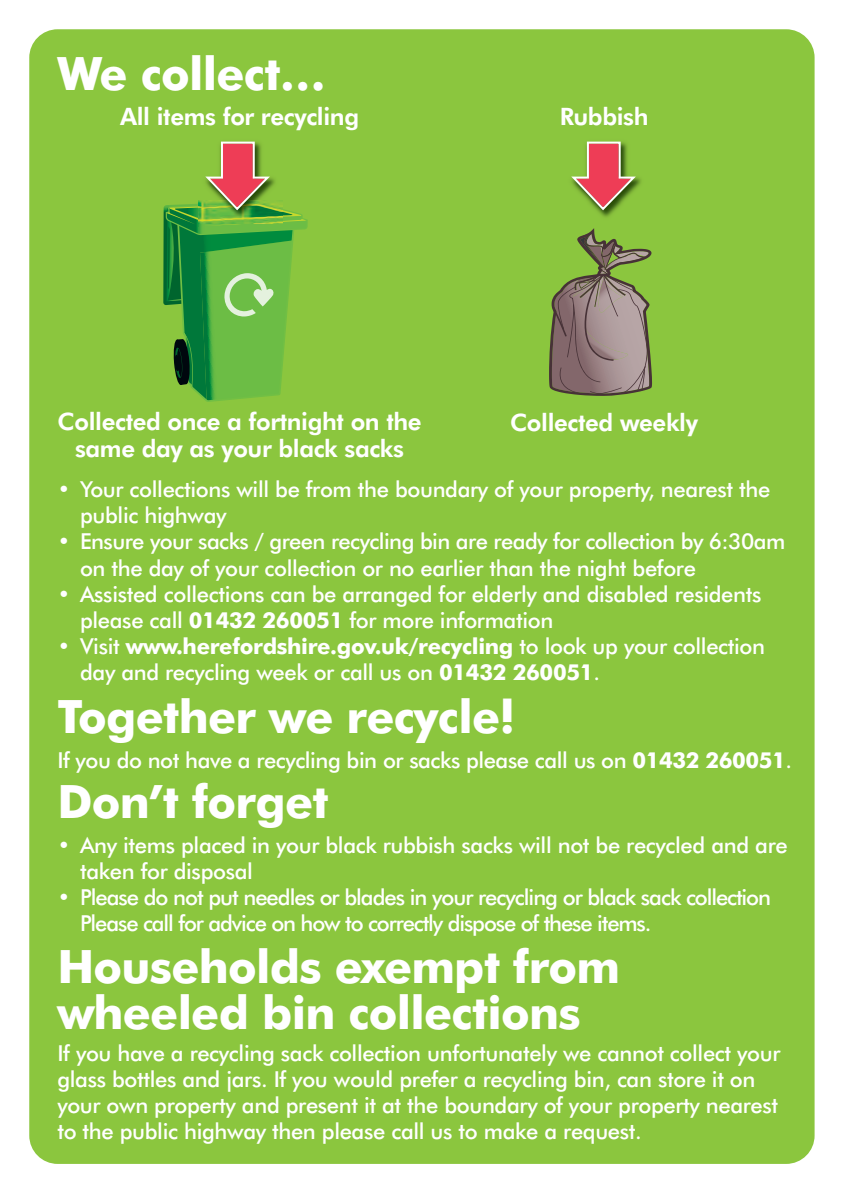
<style>
.page{position:relative;width:842px;height:1192px;background:#fff}
.page>*{position:absolute;margin:0;border:0;box-sizing:border-box;transform-origin:0 0}
.t1{font:700 46px/46px "Futura BT";letter-spacing:-.015em;color:#fff}
.t2{font:800 24px/26px "Futura BT";letter-spacing:-.015em;color:#fff;text-align:center}
.t3{font:500 22px/26px "Futura BT";letter-spacing:-.015em;color:#fff}
.t4{font:500 22px/26px "Futura BT";letter-spacing:-.05em;color:#fff}
.s1{font-weight:700}
</style>
<div class="page">
<div style="left:29px;top:29px;width:785px;height:1134px;background:#8bc63e;border-radius:28px"></div>
<img style="left:597px;top:176px;width:44px;height:41px">
<svg style="left:571px;top:141px;width:64px;height:69px"></svg>
<svg style="left:163px;top:141px;width:145px;height:261px"></svg>
<svg style="left:549px;top:228px;width:103px;height:168px"></svg>
<p class="t1" style="left:57px;top:55px;width:270px">We collect…</p>
<p class="t2" style="left:120px;top:105px;width:240px">All items for recycling</p>
<p class="t2" style="left:559px;top:105px;width:90px">Rubbish</p>
<p class="t2" style="left:58px;top:411px;width:365px">Collected once a fortnight on the same day as your black sacks</p>
<p class="t3" style="left:80px;top:478px;width:691px;text-indent:-23px">• Your collections will be from the boundary of your property, nearest the public highway</p>
<p class="t3" style="left:80px;top:530px;width:706px;text-indent:-23px">• Ensure your sacks / green recycling bin are ready for collection by 6:30am on the day of your collection or no earlier than the night before</p>
<p class="t3" style="left:80px;top:582px;width:682px;text-indent:-23px">• Assisted collections can be arranged for elderly and disabled residents please call <span class="s1">01432 260051</span> for more information</p>
<p class="t3" style="left:80px;top:634px;width:686px;text-indent:-23px">• Visit <span class="s1">www.herefordshire.gov.uk/recycling</span> to look up your collection day and recycling week or call us on <span class="s1">01432 260051</span>.</p>
<p class="t2" style="left:510px;top:411px;width:189px">Collected weekly</p>
<p class="t1" style="left:57px;top:697px;width:459px">Together we recycle!</p>
<p class="t3" style="left:57px;top:748px;width:736px">If you do not have a recycling bin or sacks please call us on <span class="s1">01432 260051</span>.</p>
<p class="t1" style="left:57px;top:782px;width:273px">Don’t forget</p>
<p class="t3" style="left:80px;top:834px;width:709px;text-indent:-23px">• Any items placed in your black rubbish sacks will not be recycled and are taken for disposal</p>
<p class="t4" style="left:80px;top:886px;width:692px;text-indent:-23px">• Please do not put needles or blades in your recycling or black sack collection<br>Please call for advice on how to correctly dispose of these items.</p>
<p class="t1" style="left:57px;top:947px;width:564px">Households exempt from wheeled bin collections</p>
<p class="t3" style="left:57px;top:1041px;width:724px">If you have a recycling sack collection unfortunately we cannot collect your glass bottles and jars. If you would prefer a recycling bin, can store it on your own property and present it at the boundary of your property nearest to the public highway then please call us to make a request.</p>
</div>
